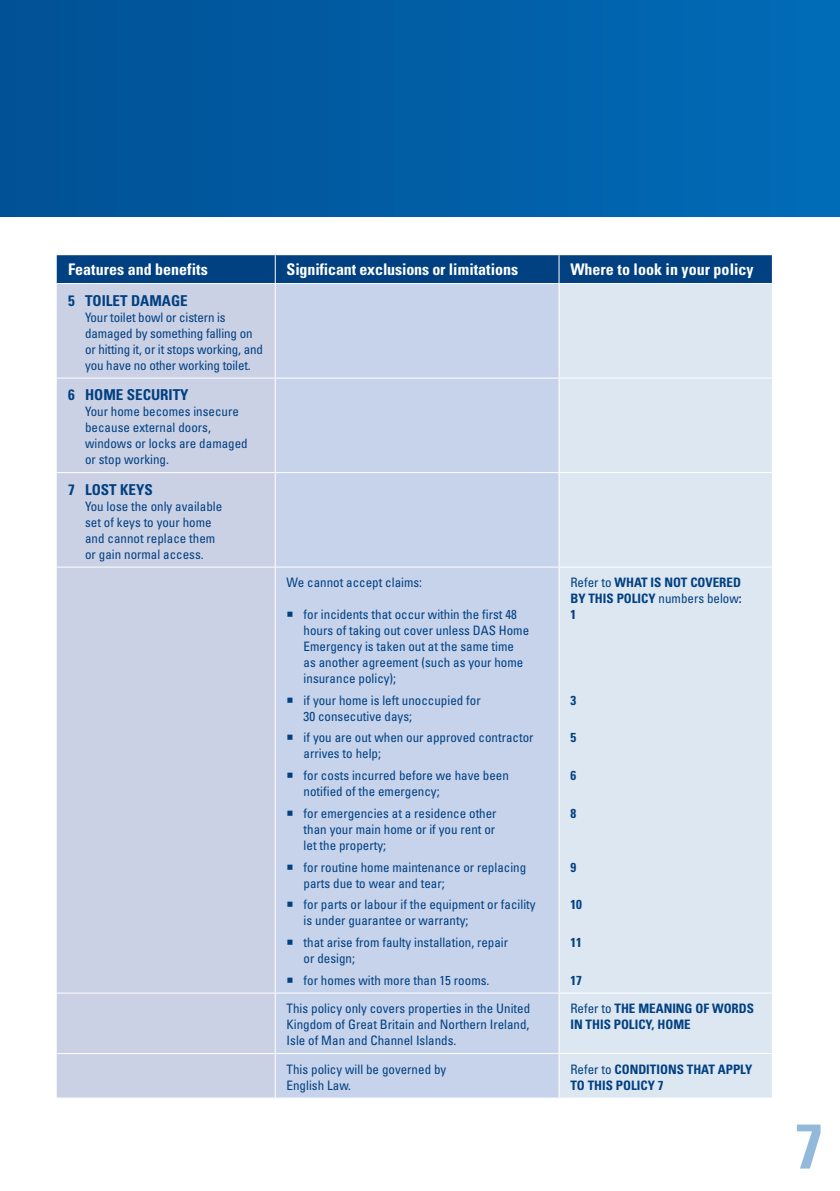
<style>
.page{position:relative;width:840px;height:1191px;background:#fff}
.page>*{position:absolute;margin:0;border:0;box-sizing:border-box;transform-origin:0 0}
.t1{font:700 condensed 63px "Univers LT Std";color:#92b9d9}
.KFA5_TABLE_HEADER_8{font:700 condensed 16px "Univers LT Std";color:#fff}
.KFA5_TABLE_COVER_7_5{font:700 condensed 15px "Univers LT Std";color:#014081}
.KFA5_TABLE_BODY_6_5{font:condensed 13px/16px "Univers LT Std";color:#014081}
.KFA5_TABLE_POLICY_SE{font:700 condensed 13px/16px "Univers LT Std";color:#014081}
.s1{font-weight:400}
</style>
<div class="page">
<div style="left:0;top:0;width:839px;height:217px;background:linear-gradient(to right,#015094,#016bb7)"></div>
<div style="left:57px;top:284px;width:217px;height:813px;background:#cbd1e5"></div>
<div style="left:275px;top:284px;width:283px;height:813px;background:#c6d3eb"></div>
<div style="left:559px;top:284px;width:212px;height:813px;background:#dce7f2"></div>
<hr style="left:57px;top:377px;width:218px;height:1px;background:#fff">
<hr style="left:275px;top:377px;width:283px;height:1px;background:#fff">
<hr style="left:558px;top:377px;width:213px;height:1px;background:#fff">
<hr style="left:57px;top:472px;width:218px;height:1px;background:#fff">
<hr style="left:275px;top:472px;width:283px;height:1px;background:#fff">
<hr style="left:558px;top:472px;width:213px;height:1px;background:#fff">
<hr style="left:57px;top:566px;width:218px;height:1px;background:#fff">
<hr style="left:275px;top:566px;width:283px;height:1px;background:#fff">
<hr style="left:558px;top:566px;width:213px;height:1px;background:#fff">
<hr style="left:57px;top:992px;width:218px;height:1px;background:#fff">
<hr style="left:275px;top:992px;width:283px;height:1px;background:#fff">
<hr style="left:558px;top:992px;width:213px;height:1px;background:#fff">
<hr style="left:57px;top:1053px;width:218px;height:1px;background:#fff">
<hr style="left:275px;top:1053px;width:283px;height:1px;background:#fff">
<hr style="left:558px;top:1053px;width:213px;height:1px;background:#fff">
<div style="left:57px;top:255px;width:714px;height:28px;background:#014081"></div>
<p class="KFA5_TABLE_HEADER_8" style="left:68px;top:259px;width:141px">Features and benefits</p>
<p class="KFA5_TABLE_HEADER_8" style="left:286px;top:259px;width:233px">Significant exclusions or limitations</p>
<p class="KFA5_TABLE_HEADER_8" style="left:570px;top:259px;width:185px">Where to look in your policy</p>
<p class="KFA5_TABLE_COVER_7_5" style="left:68px;top:291px;width:121px">5 TOILET DAMAGE</p>
<p class="KFA5_TABLE_BODY_6_5" style="left:85px;top:309px;width:179px">Your toilet bowl or cistern is damaged by something falling on or hitting it, or it stops working, and you have no other working toilet.</p>
<p class="KFA5_TABLE_COVER_7_5" style="left:68px;top:385px;width:122px">6 HOME SECURITY</p>
<p class="KFA5_TABLE_BODY_6_5" style="left:85px;top:403px;width:164px">Your home becomes insecure because external doors, windows or locks are damaged or stop working.</p>
<p class="KFA5_TABLE_COVER_7_5" style="left:68px;top:480px;width:86px">7 LOST KEYS</p>
<p class="KFA5_TABLE_BODY_6_5" style="left:85px;top:498px;width:138px">You lose the only available set of keys to your home and cannot replace them or gain normal access.</p>
<p class="KFA5_TABLE_BODY_6_5" style="left:286px;top:574px;width:137px">We cannot accept claims:</p>
<p class="KFA5_TABLE_BODY_6_5" style="left:303px;top:606px;width:227px;text-indent:-17px">○ for incidents that occur within the first 48 hours of taking out cover unless DAS Home Emergency is taken out at the same time as another agreement (such as your home insurance policy);</p>
<p class="KFA5_TABLE_BODY_6_5" style="left:303px;top:692px;width:178px;text-indent:-17px">○ if your home is left unoccupied for<br>30 consecutive days;</p>
<p class="KFA5_TABLE_BODY_6_5" style="left:303px;top:729px;width:231px;text-indent:-17px">○ if you are out when our approved contractor arrives to help;</p>
<p class="KFA5_TABLE_BODY_6_5" style="left:303px;top:767px;width:207px;text-indent:-17px">○ for costs incurred before we have been notified of the emergency;</p>
<p class="KFA5_TABLE_BODY_6_5" style="left:303px;top:805px;width:194px;text-align:justify;text-indent:-17px">○ for emergencies at a residence other than your main home or if you rent or let the property;</p>
<p class="KFA5_TABLE_BODY_6_5" style="left:303px;top:858px;width:224px;text-indent:-17px">○ for routine home maintenance or replacing parts due to wear and tear;</p>
<p class="KFA5_TABLE_BODY_6_5" style="left:303px;top:896px;width:233px;text-indent:-17px">○ for parts or labour if the equipment or facility is under guarantee or warranty;</p>
<p class="KFA5_TABLE_BODY_6_5" style="left:303px;top:934px;width:206px;text-indent:-17px">○ that arise from faulty installation, repair or design;</p>
<p class="KFA5_TABLE_BODY_6_5" style="left:286px;top:971px;width:204px">○ for homes with more than 15 rooms.</p>
<p class="KFA5_TABLE_POLICY_SE" style="left:570px;top:574px;width:173px;text-align:justify"><span class="s1">Refer to</span> WHAT IS NOT COVERED BY THIS POLICY <span class="s1">numbers below</span>:<br>1</p>
<p class="KFA5_TABLE_POLICY_SE" style="left:570px;top:692px;width:7px">3</p>
<p class="KFA5_TABLE_POLICY_SE" style="left:570px;top:730px;width:7px">5</p>
<p class="KFA5_TABLE_POLICY_SE" style="left:570px;top:767px;width:7px">6</p>
<p class="KFA5_TABLE_POLICY_SE" style="left:570px;top:805px;width:7px">8</p>
<p class="KFA5_TABLE_POLICY_SE" style="left:570px;top:859px;width:7px">9</p>
<p class="KFA5_TABLE_POLICY_SE" style="left:570px;top:896px;width:13px">10</p>
<p class="KFA5_TABLE_POLICY_SE" style="left:570px;top:934px;width:13px">11</p>
<p class="KFA5_TABLE_POLICY_SE" style="left:570px;top:972px;width:13px">17</p>
<p class="KFA5_TABLE_BODY_6_5" style="left:286px;top:1000px;width:245px;text-align:justify">This policy only covers properties in the United Kingdom of Great Britain and Northern Ireland, Isle of Man and Channel Islands.</p>
<p class="KFA5_TABLE_POLICY_SE" style="left:570px;top:1000px;width:185px"><span class="s1">Refer to</span> THE MEANING OF WORDS<br>IN THIS POLICY, HOME</p>
<p class="KFA5_TABLE_BODY_6_5" style="left:286px;top:1060px;width:161px">This policy will be governed by<br>English Law.</p>
<p class="KFA5_TABLE_POLICY_SE" style="left:570px;top:1060px;width:183px"><span class="s1">Refer to</span> CONDITIONS THAT APPLY<br>TO THIS POLICY 7</p>
<p class="t1" style="left:794px;top:1107px;width:29px">7</p>
</div>
